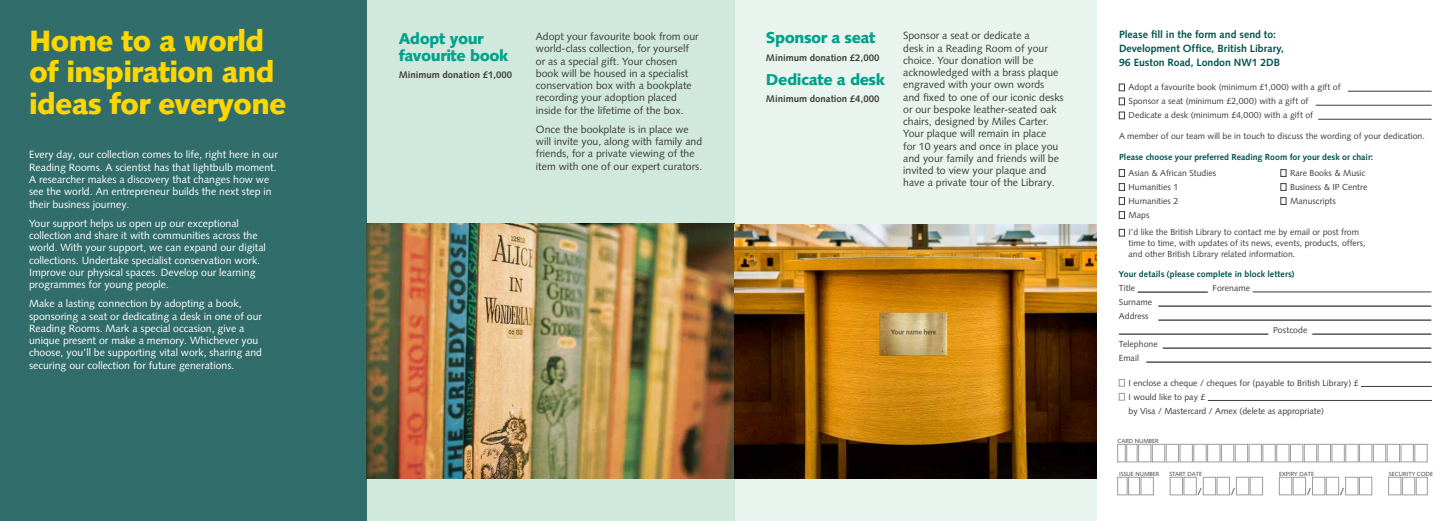
<style>
.page{position:relative;width:1454px;height:521px;background:#fff}
.page>*{position:absolute;margin:0;border:0;box-sizing:border-box;transform-origin:0 0}
.t1{font:900 29.4px/31.5px "Syntax LT Pro";letter-spacing:-.03em;color:#ffd700}
.t2{font:900 15.75px/17px "Syntax LT Pro";letter-spacing:-.03em;color:#00a28a}
.t3{font:10.5px/12.2px "Syntax LT Pro";color:#fff}
.t4{font:10.5px/12.2px "Syntax LT Pro";color:#3c3c3b}
.t5{font:700 10.5px/14px "Syntax LT Pro";letter-spacing:-.005em;color:#00524f}
.t6{font:10.15px "Syntax LT Pro";color:#3c3c3b}
.t7{font:700 9.62px "Syntax LT Pro";color:#3c3c3b}
.t8{font:8.75px/14px "Syntax LT Pro";color:#3c3c3b}
.t9{font:700 8.75px "Syntax LT Pro";color:#00524f}
.t10{font:5.95px "Syntax LT Pro";color:#3c3c3b}
</style>
<div class="page">
<div style="left:0;top:0;width:367px;height:521px;background:#316d6a"></div>
<div style="left:734px;top:0;width:362px;height:521px;background:#e9f4ee"></div>
<div style="left:367px;top:0;width:367px;height:521px;background:#d1e8dd"></div>
<img style="left:367px;top:223px;width:367px;height:256px">
<hr style="left:1137px;top:292px;width:70px;height:1px;background:#000">
<hr style="left:1252px;top:292px;width:179px;height:1px;background:#3c3c3b">
<hr style="left:1158px;top:306px;width:273px;height:1px;background:#000">
<hr style="left:1158px;top:320px;width:273px;height:1px;background:#000">
<hr style="left:1119px;top:334px;width:149px;height:1px;background:#000">
<hr style="left:1312px;top:334px;width:119px;height:1px;background:#000">
<hr style="left:1162px;top:348px;width:269px;height:1px;background:#000">
<hr style="left:1146px;top:362px;width:285px;height:1px;background:#000">
<hr style="left:1360px;top:386px;width:71px;height:1px;background:#3c3c3b">
<hr style="left:1207px;top:400px;width:224px;height:1px;background:#3c3c3b">
<svg style="left:1119px;top:379px;width:5px;height:7px"></svg>
<svg style="left:1119px;top:393px;width:5px;height:7px"></svg>
<hr style="left:1347px;top:91px;width:84px;height:1px;background:#3c3c3b">
<hr style="left:1315px;top:105px;width:116px;height:1px;background:#3c3c3b">
<hr style="left:1318px;top:119px;width:113px;height:1px;background:#3c3c3b">
<svg style="left:1119px;top:84px;width:5px;height:7px"></svg>
<svg style="left:1119px;top:98px;width:5px;height:7px"></svg>
<svg style="left:1119px;top:112px;width:5px;height:7px"></svg>
<div style="left:1119px;top:169px;width:5px;height:8px;border:1px solid #3c3c3b"></div>
<div style="left:1119px;top:183px;width:5px;height:8px;border:1px solid #3c3c3b"></div>
<div style="left:1119px;top:197px;width:5px;height:8px;border:1px solid #3c3c3b"></div>
<div style="left:1119px;top:211px;width:5px;height:8px;border:1px solid #3c3c3b"></div>
<div style="left:1280px;top:169px;width:6px;height:8px;border:1px solid #3c3c3b"></div>
<div style="left:1280px;top:183px;width:6px;height:8px;border:1px solid #3c3c3b"></div>
<div style="left:1280px;top:197px;width:6px;height:8px;border:1px solid #3c3c3b"></div>
<div style="left:1117px;top:444px;width:8px;height:18px;border:1px solid #9d9d9c"></div>
<div style="left:1126px;top:444px;width:11px;height:18px;border:1px solid #9d9d9c"></div>
<div style="left:1138px;top:444px;width:13px;height:18px;border:1px solid #9d9d9c"></div>
<div style="left:1152px;top:444px;width:13px;height:18px;border:1px solid #9d9d9c"></div>
<div style="left:1166px;top:444px;width:12px;height:18px;border:1px solid #9d9d9c"></div>
<div style="left:1179px;top:444px;width:13px;height:18px;border:1px solid #9d9d9c"></div>
<div style="left:1193px;top:444px;width:13px;height:18px;border:1px solid #9d9d9c"></div>
<div style="left:1207px;top:444px;width:13px;height:18px;border:1px solid #9d9d9c"></div>
<div style="left:1221px;top:444px;width:13px;height:18px;border:1px solid #9d9d9c"></div>
<div style="left:1235px;top:444px;width:12px;height:18px;border:1px solid #9d9d9c"></div>
<div style="left:1248px;top:444px;width:13px;height:18px;border:1px solid #9d9d9c"></div>
<div style="left:1262px;top:444px;width:13px;height:18px;border:1px solid #9d9d9c"></div>
<div style="left:1276px;top:444px;width:13px;height:18px;border:1px solid #9d9d9c"></div>
<div style="left:1290px;top:444px;width:13px;height:18px;border:1px solid #9d9d9c"></div>
<div style="left:1304px;top:444px;width:12px;height:18px;border:1px solid #9d9d9c"></div>
<div style="left:1317px;top:444px;width:13px;height:18px;border:1px solid #9d9d9c"></div>
<div style="left:1331px;top:444px;width:13px;height:18px;border:1px solid #9d9d9c"></div>
<div style="left:1345px;top:444px;width:13px;height:18px;border:1px solid #9d9d9c"></div>
<div style="left:1359px;top:444px;width:13px;height:18px;border:1px solid #9d9d9c"></div>
<div style="left:1373px;top:444px;width:12px;height:18px;border:1px solid #9d9d9c"></div>
<div style="left:1386px;top:444px;width:13px;height:18px;border:1px solid #9d9d9c"></div>
<div style="left:1400px;top:444px;width:13px;height:18px;border:1px solid #9d9d9c"></div>
<div style="left:1414px;top:444px;width:13px;height:18px;border:1px solid #9d9d9c"></div>
<div style="left:1117px;top:477px;width:10px;height:18px;border:1px solid #9d9d9c"></div>
<div style="left:1128px;top:477px;width:11px;height:18px;border:1px solid #9d9d9c"></div>
<div style="left:1140px;top:477px;width:13px;height:18px;border:1px solid #9d9d9c"></div>
<div style="left:1169px;top:477px;width:13px;height:18px;border:1px solid #9d9d9c"></div>
<div style="left:1183px;top:477px;width:13px;height:18px;border:1px solid #9d9d9c"></div>
<div style="left:1203px;top:477px;width:12px;height:18px;border:1px solid #9d9d9c"></div>
<div style="left:1216px;top:477px;width:13px;height:18px;border:1px solid #9d9d9c"></div>
<div style="left:1236px;top:477px;width:13px;height:18px;border:1px solid #9d9d9c"></div>
<div style="left:1250px;top:477px;width:12px;height:18px;border:1px solid #9d9d9c"></div>
<div style="left:1279px;top:477px;width:12px;height:18px;border:1px solid #9d9d9c"></div>
<div style="left:1292px;top:477px;width:13px;height:18px;border:1px solid #9d9d9c"></div>
<div style="left:1312px;top:477px;width:13px;height:18px;border:1px solid #9d9d9c"></div>
<div style="left:1326px;top:477px;width:12px;height:18px;border:1px solid #9d9d9c"></div>
<div style="left:1345px;top:477px;width:13px;height:18px;border:1px solid #9d9d9c"></div>
<div style="left:1359px;top:477px;width:13px;height:18px;border:1px solid #9d9d9c"></div>
<div style="left:1388px;top:477px;width:13px;height:18px;border:1px solid #9d9d9c"></div>
<div style="left:1402px;top:477px;width:12px;height:18px;border:1px solid #9d9d9c"></div>
<div style="left:1415px;top:477px;width:12px;height:18px;border:1px solid #9d9d9c"></div>
<img style="left:734px;top:224px;width:362px;height:255px">
<svg style="left:1119px;top:229px;width:5px;height:7px"></svg>
<h1 class="t1" style="left:29px;top:25px;width:259px">Home to a world of inspiration and ideas for everyone</h1>
<p class="t3" style="left:29px;top:149px;width:250px">Every day, our collection comes to life, right here in our Reading Rooms. A scientist has that lightbulb moment.<br>A researcher makes a discovery that changes how we see the world. An entrepreneur builds the next step in their business journey.</p>
<p class="t3" style="left:29px;top:217px;width:238px">Your support helps us open up our exceptional collection and share it with communities across the world. With your support, we can expand our digital collections. Undertake specialist conservation work.<br>Improve our physical spaces. Develop our learning programmes for young people.</p>
<p class="t3" style="left:29px;top:297px;width:234px">Make a lasting connection by adopting a book, sponsoring a seat or dedicating a desk in one of our Reading Rooms. Mark a special occasion, give a unique present or make a memory. Whichever you choose, you’ll be supporting vital work, sharing and securing our collection for future generations.</p>
<h2 class="t2" style="left:399px;top:30px;width:111px">Adopt your favourite book</h2>
<p class="t7" style="left:399px;top:69px;width:115px">Minimum donation £1,000</p>
<p class="t4" style="left:536px;top:30px;width:164px">Adopt your favourite book from our world-class collection, for yourself or as a special gift. Your chosen book will be housed in a specialist conservation box with a bookplate recording your adoption placed inside for the lifetime of the box.</p>
<p class="t4" style="left:536px;top:123px;width:168px">Once the bookplate is in place we will invite you, along with family and friends, for a private viewing of the item with one of our expert curators.</p>
<h2 class="t2" style="left:766px;top:29px;width:111px">Sponsor a seat</h2>
<p class="t7" style="left:766px;top:52px;width:115px">Minimum donation £2,000</p>
<h2 class="t2" style="left:766px;top:71px;width:121px">Dedicate a desk</h2>
<p class="t7" style="left:766px;top:93px;width:115px">Minimum donation £4,000</p>
<p class="t4" style="left:903px;top:30px;width:162px">Sponsor a seat or dedicate a<br>desk in a Reading Room of your choice. Your donation will be acknowledged with a brass plaque engraved with your own words and fixed to one of our iconic desks or our bespoke leather-seated oak chairs, designed by Miles Carter.<br>Your plaque will remain in place<br>for 10 years and once in place you and your family and friends will be invited to view your plaque and have a private tour of the Library.</p>
<p class="t5" style="left:1119px;top:27px;width:167px">Please fill in the form and send to:<br>Development Office, British Library,<br>96 Euston Road, London NW1 2DB</p>
<p class="t8" style="left:1128px;top:80px;width:213px">Adopt a favourite book (minimum £1,000) with a gift of<br>Sponsor a seat (minimum £2,000) with a gift of<br>Dedicate a desk (minimum £4,000) with a gift of</p>
<p class="t8" style="left:1119px;top:129px;width:307px">A member of our team will be in touch to discuss the wording of your dedication.</p>
<p class="t9" style="left:1119px;top:152px;width:256px">Please choose your preferred Reading Room for your desk or chair:</p>
<p class="t8" style="left:1128px;top:166px;width:89px">Asian &amp; African Studies<br>Humanities 1<br>Humanities 2<br>Maps</p>
<p class="t8" style="left:1290px;top:166px;width:79px">Rare Books &amp; Music<br>Business &amp; IP Centre<br>Manuscripts</p>
<p class="t8" style="left:1128px;top:227px;width:239px;line-height:10.5px">I’d like the British Library to contact me by email or post from time to time, with updates of its news, events, products, offers, and other British Library related information.</p>
<p class="t9" style="left:1119px;top:269px;width:177px">Your details (please complete in block letters)</p>
<p class="t8" style="left:1119px;top:281px;width:18px">Title</p>
<p class="t8" style="left:1212px;top:281px;width:39px">Forename</p>
<p class="t8" style="left:1119px;top:295px;width:35px">Surname<br>Address</p>
<p class="t8" style="left:1273px;top:323px;width:36px">Postcode</p>
<p class="t8" style="left:1119px;top:337px;width:40px">Telephone<br>Email</p>
<p class="t8" style="left:1128px;top:375px;width:231px">I enclose a cheque / cheques for (payable to British Library) £<br>I would like to pay £<br>by Visa / Mastercard / Amex (delete as appropriate)</p>
<p class="t10" style="left:1117px;top:437px;width:43px">CARD NUMBER</p>
<p class="t10" style="left:1119px;top:470px;width:42px">ISSUE NUMBER</p>
<p class="t10" style="left:1169px;top:470px;width:34px">START DATE</p>
<p class="t10" style="left:1279px;top:470px;width:36px">EXPIRY DATE</p>
<p class="t10" style="left:1388px;top:470px;width:46px">SECURITY CODE</p>
<p class="t6" style="left:1197px;top:485px;width:6px">/</p>
<p class="t6" style="left:1230px;top:485px;width:6px">/</p>
<p class="t6" style="left:1306px;top:485px;width:6px">/</p>
<p class="t6" style="left:1339px;top:485px;width:6px">/</p>
</div>
